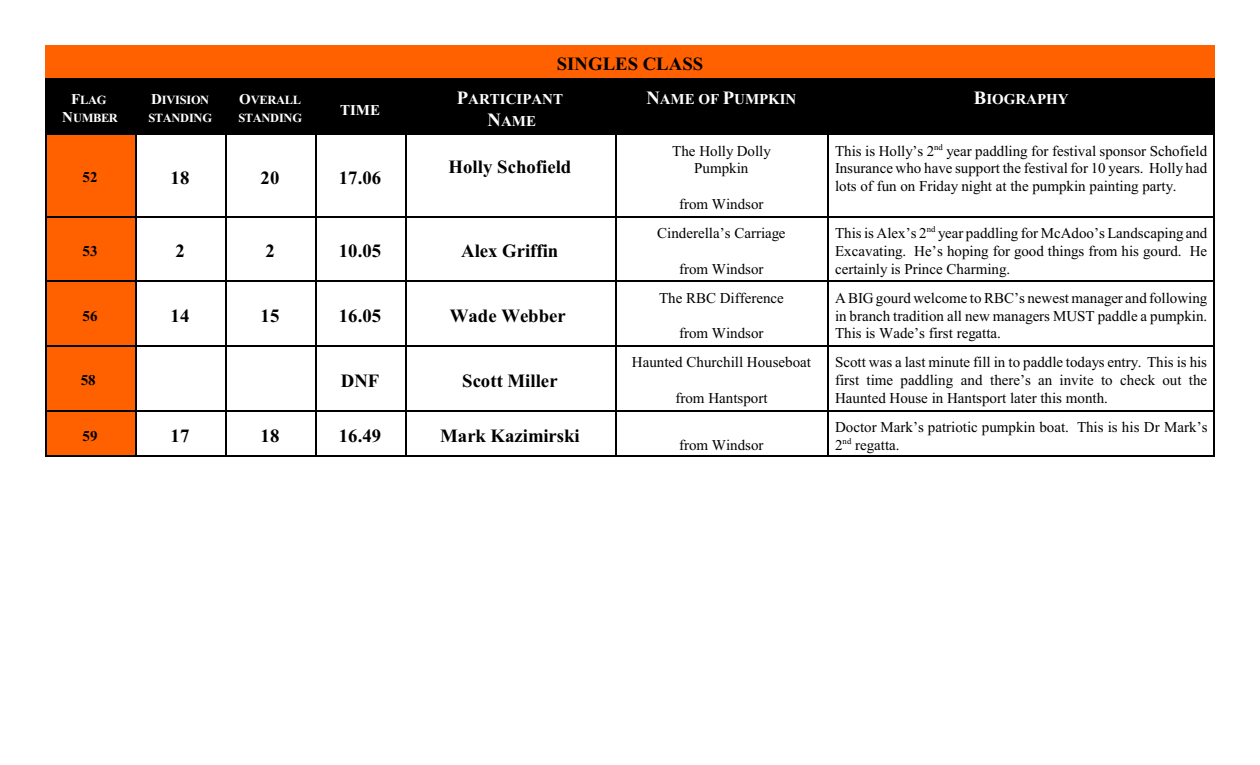
<style>
.page{position:relative;width:1260px;height:765px;background:#fff}
.page>*{position:absolute;margin:0;border:0;box-sizing:border-box;transform-origin:0 0}
.t1{font:700 18.75px "Times New Roman";color:#000}
.t2{font:15px/17.9px "Times New Roman";color:#000;text-align:justify}
.t3{font:700 15px/22.2px "Times New Roman";color:#fff;text-align:center}
.t4{font:700 15px "Times New Roman";color:#000}
.t5{font:700 12.5px/17.9px "Times New Roman";letter-spacing:-.025em;color:#fff}
.s1{font-size:15px}
.s2{font-size:18.75px}
</style>
<div class="page">
<div style="left:45px;top:45px;width:1170px;height:33px;background:#ff6100"></div>
<div style="left:45px;top:78px;width:90px;height:56px;background:#000"></div>
<div style="left:135px;top:78px;width:90px;height:56px;background:#000"></div>
<div style="left:225px;top:78px;width:90px;height:56px;background:#000"></div>
<div style="left:315px;top:78px;width:90px;height:56px;background:#000"></div>
<div style="left:405px;top:78px;width:210px;height:56px;background:#000"></div>
<div style="left:615px;top:78px;width:213px;height:56px;background:#000"></div>
<div style="left:828px;top:78px;width:387px;height:56px;background:#000"></div>
<div style="left:45px;top:134px;width:90px;height:82px;background:#ff6100"></div>
<hr style="left:45px;top:134px;width:1px;height:82px;background:#000">
<hr style="left:45px;top:134px;width:90px;height:1px;background:#000">
<hr style="left:135px;top:134px;width:1px;height:82px;background:#000">
<hr style="left:135px;top:134px;width:90px;height:1px;background:#000">
<hr style="left:225px;top:134px;width:1px;height:82px;background:#000">
<hr style="left:225px;top:134px;width:90px;height:1px;background:#000">
<hr style="left:315px;top:134px;width:1px;height:82px;background:#000">
<hr style="left:315px;top:134px;width:90px;height:1px;background:#000">
<hr style="left:405px;top:134px;width:1px;height:82px;background:#000">
<hr style="left:405px;top:134px;width:210px;height:1px;background:#000">
<hr style="left:615px;top:134px;width:1px;height:82px;background:#000">
<hr style="left:615px;top:134px;width:213px;height:1px;background:#000">
<hr style="left:828px;top:134px;width:1px;height:82px;background:#000">
<hr style="left:1214px;top:134px;width:1px;height:82px;background:#000">
<hr style="left:828px;top:134px;width:387px;height:1px;background:#000">
<div style="left:45px;top:216px;width:90px;height:65px;background:#ff6100"></div>
<hr style="left:45px;top:216px;width:1px;height:65px;background:#000">
<hr style="left:45px;top:216px;width:90px;height:1px;background:#000">
<hr style="left:135px;top:216px;width:1px;height:65px;background:#000">
<hr style="left:135px;top:216px;width:90px;height:1px;background:#000">
<hr style="left:225px;top:216px;width:1px;height:65px;background:#000">
<hr style="left:225px;top:216px;width:90px;height:1px;background:#000">
<hr style="left:315px;top:216px;width:1px;height:65px;background:#000">
<hr style="left:315px;top:216px;width:90px;height:1px;background:#000">
<hr style="left:405px;top:216px;width:1px;height:65px;background:#000">
<hr style="left:405px;top:216px;width:210px;height:1px;background:#000">
<hr style="left:615px;top:216px;width:1px;height:65px;background:#000">
<hr style="left:615px;top:216px;width:213px;height:1px;background:#000">
<hr style="left:828px;top:216px;width:1px;height:65px;background:#000">
<hr style="left:1214px;top:216px;width:1px;height:65px;background:#000">
<hr style="left:828px;top:216px;width:387px;height:1px;background:#000">
<div style="left:45px;top:281px;width:90px;height:64px;background:#ff6100"></div>
<hr style="left:45px;top:281px;width:1px;height:64px;background:#000">
<hr style="left:45px;top:281px;width:90px;height:1px;background:#000">
<hr style="left:135px;top:281px;width:1px;height:64px;background:#000">
<hr style="left:135px;top:281px;width:90px;height:1px;background:#000">
<hr style="left:225px;top:281px;width:1px;height:64px;background:#000">
<hr style="left:225px;top:281px;width:90px;height:1px;background:#000">
<hr style="left:315px;top:281px;width:1px;height:64px;background:#000">
<hr style="left:315px;top:281px;width:90px;height:1px;background:#000">
<hr style="left:405px;top:281px;width:1px;height:64px;background:#000">
<hr style="left:405px;top:281px;width:210px;height:1px;background:#000">
<hr style="left:615px;top:281px;width:1px;height:64px;background:#000">
<hr style="left:615px;top:281px;width:213px;height:1px;background:#000">
<hr style="left:828px;top:281px;width:1px;height:64px;background:#000">
<hr style="left:1214px;top:281px;width:1px;height:64px;background:#000">
<hr style="left:828px;top:281px;width:387px;height:1px;background:#000">
<div style="left:45px;top:346px;width:90px;height:64px;background:#ff6100"></div>
<hr style="left:45px;top:346px;width:1px;height:64px;background:#000">
<hr style="left:45px;top:346px;width:90px;height:1px;background:#000">
<hr style="left:135px;top:346px;width:1px;height:64px;background:#000">
<hr style="left:135px;top:346px;width:90px;height:1px;background:#000">
<hr style="left:225px;top:346px;width:1px;height:64px;background:#000">
<hr style="left:225px;top:346px;width:90px;height:1px;background:#000">
<hr style="left:315px;top:346px;width:1px;height:64px;background:#000">
<hr style="left:315px;top:346px;width:90px;height:1px;background:#000">
<hr style="left:405px;top:346px;width:1px;height:64px;background:#000">
<hr style="left:405px;top:346px;width:210px;height:1px;background:#000">
<hr style="left:615px;top:346px;width:1px;height:64px;background:#000">
<hr style="left:615px;top:346px;width:213px;height:1px;background:#000">
<hr style="left:828px;top:346px;width:1px;height:64px;background:#000">
<hr style="left:1214px;top:346px;width:1px;height:64px;background:#000">
<hr style="left:828px;top:346px;width:387px;height:1px;background:#000">
<div style="left:45px;top:410px;width:90px;height:47px;background:#ff6100"></div>
<hr style="left:45px;top:410px;width:1px;height:47px;background:#000">
<hr style="left:45px;top:410px;width:90px;height:1px;background:#000">
<hr style="left:45px;top:456px;width:90px;height:1px;background:#000">
<hr style="left:135px;top:410px;width:1px;height:47px;background:#000">
<hr style="left:135px;top:410px;width:90px;height:1px;background:#000">
<hr style="left:135px;top:456px;width:90px;height:1px;background:#000">
<hr style="left:225px;top:410px;width:1px;height:47px;background:#000">
<hr style="left:225px;top:410px;width:90px;height:1px;background:#000">
<hr style="left:225px;top:456px;width:90px;height:1px;background:#000">
<hr style="left:315px;top:410px;width:1px;height:47px;background:#000">
<hr style="left:315px;top:410px;width:90px;height:1px;background:#000">
<hr style="left:315px;top:456px;width:90px;height:1px;background:#000">
<hr style="left:405px;top:410px;width:1px;height:47px;background:#000">
<hr style="left:405px;top:410px;width:210px;height:1px;background:#000">
<hr style="left:405px;top:456px;width:210px;height:1px;background:#000">
<hr style="left:615px;top:410px;width:1px;height:47px;background:#000">
<hr style="left:615px;top:410px;width:213px;height:1px;background:#000">
<hr style="left:615px;top:456px;width:213px;height:1px;background:#000">
<hr style="left:828px;top:410px;width:1px;height:47px;background:#000">
<hr style="left:1214px;top:410px;width:1px;height:47px;background:#000">
<hr style="left:828px;top:410px;width:387px;height:1px;background:#000">
<hr style="left:828px;top:456px;width:387px;height:1px;background:#000">
<p class="t5" style="left:62px;top:93px;width:57px;text-align:center"><span class="s1">F</span>LAG<br><span class="s1">N</span>UMBER</p>
<p class="t5" style="left:148px;top:93px;width:65px"><span class="s1">D</span>IVISION<br>STANDING</p>
<p class="t5" style="left:238px;top:93px;width:65px"><span class="s1">O</span>VERALL<br>STANDING</p>
<p class="t3" style="left:340px;top:100px;width:42px">TIME</p>
<p class="t4" style="left:82px;top:172px;width:16px">52</p>
<p class="t1" style="left:171px;top:171px;width:20px">18</p>
<p class="t1" style="left:261px;top:171px;width:20px">20</p>
<p class="t1" style="left:339px;top:171px;width:44px">17.06</p>
<p class="t1" style="left:557px;top:58px;width:148px">SINGLES CLASS</p>
<p class="t3" style="left:457px;top:89px;width:108px"><span class="s2">P</span>ARTICIPANT<br><span class="s2">N</span>AME</p>
<p class="t3" style="left:646px;top:89px;width:152px"><span class="s2">N</span>AME OF <span class="s2">P</span>UMPKIN</p>
<p class="t3" style="left:974px;top:89px;width:96px"><span class="s2">B</span>IOGRAPHY</p>
<p class="t1" style="left:449px;top:160px;width:124px">Holly Schofield</p>
<p class="t2" style="left:672px;top:143px;width:100px;text-align:center">The Holly Dolly<br>Pumpkin</p>
<p class="t2" style="left:679px;top:197px;width:86px">from Windsor</p>
<p class="t2" style="left:835px;top:143px;width:374px">This is Holly’s 2<sup>nd</sup> year paddling for festival sponsor Schofield Insurance who have support the festival for 10 years. Holly had lots of fun on Friday night at the pumpkin painting party.</p>
<p class="t4" style="left:82px;top:246px;width:16px">53</p>
<p class="t1" style="left:175px;top:245px;width:11px">2</p>
<p class="t1" style="left:265px;top:245px;width:11px">2</p>
<p class="t1" style="left:339px;top:245px;width:44px">10.05</p>
<p class="t1" style="left:461px;top:245px;width:99px">Alex Griffin</p>
<p class="t4" style="left:82px;top:310px;width:16px">56</p>
<p class="t1" style="left:171px;top:309px;width:20px">14</p>
<p class="t1" style="left:261px;top:309px;width:20px">15</p>
<p class="t1" style="left:339px;top:309px;width:44px">16.05</p>
<p class="t1" style="left:450px;top:309px;width:118px">Wade Webber</p>
<p class="t4" style="left:81px;top:375px;width:16px">58</p>
<p class="t1" style="left:341px;top:374px;width:40px">DNF</p>
<p class="t1" style="left:462px;top:374px;width:97px">Scott Miller</p>
<p class="t4" style="left:82px;top:431px;width:16px">59</p>
<p class="t1" style="left:171px;top:430px;width:20px">17</p>
<p class="t1" style="left:261px;top:430px;width:20px">18</p>
<p class="t1" style="left:339px;top:430px;width:44px">16.49</p>
<p class="t1" style="left:440px;top:430px;width:141px">Mark Kazimirski</p>
<p class="t2" style="left:657px;top:226px;width:130px">Cinderella’s Carriage</p>
<p class="t2" style="left:679px;top:261px;width:86px">from Windsor</p>
<p class="t2" style="left:659px;top:290px;width:126px">The RBC Difference</p>
<p class="t2" style="left:679px;top:326px;width:86px">from Windsor</p>
<p class="t2" style="left:632px;top:355px;width:181px">Haunted Churchill Houseboat</p>
<p class="t2" style="left:675px;top:391px;width:94px">from Hantsport</p>
<p class="t2" style="left:679px;top:437px;width:86px">from Windsor</p>
<p class="t2" style="left:835px;top:226px;width:374px">This is Alex’s 2<sup>nd</sup> year paddling for McAdoo’s Landscaping and Excavating. He’s hoping for good things from his gourd. He certainly is Prince Charming.</p>
<p class="t2" style="left:835px;top:290px;width:374px">A BIG gourd welcome to RBC’s newest manager and following in branch tradition all new managers MUST paddle a pumpkin.<br>This is Wade’s first regatta.</p>
<p class="t2" style="left:835px;top:355px;width:374px">Scott was a last minute fill in to paddle todays entry. This is his first time paddling and there’s an invite to check out the Haunted House in Hantsport later this month.</p>
<p class="t2" style="left:835px;top:419px;width:374px">Doctor Mark’s patriotic pumpkin boat. This is his Dr Mark’s<br>2<sup>nd</sup> regatta.</p>
</div>
